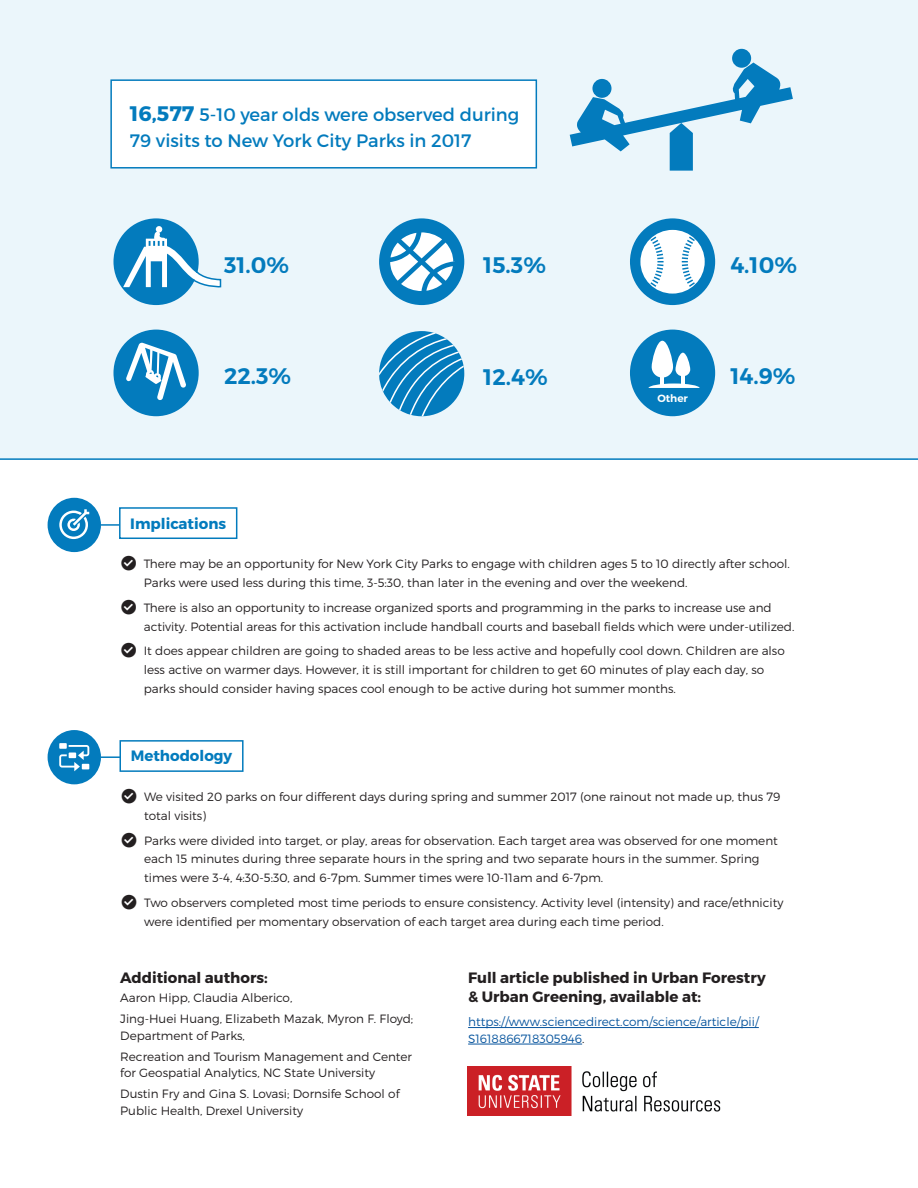
<style>
.page{position:relative;width:918px;height:1188px;background:#fff}
.page>*{position:absolute;margin:0;border:0;box-sizing:border-box;transform-origin:0 0}
.Body{font:600 22.5px "Montserrat";color:#037bbd}
.Body-2{font:18px/25.3px "Montserrat";color:#037bbd}
.Header_2{font:700 15px/19.5px "Montserrat";color:#231f20}
.Header_3{font:700 15px "Montserrat";color:#037bbd}
.Body-3{font:300 12px/18.8px "Montserrat";color:#231f20}
.Body-4{font:300 12px/16.5px "Montserrat";color:#08559e}
.Body-5{font:600 10.5px "Montserrat";color:#fff}
.s1{font-weight:700;font-size:21px}
.s2{font-family:"Checkmark";font-weight:400;font-size:18px}
.s3{color:#231f20}
</style>
<div class="page">
<div style="left:119px;top:507px;width:118px;height:32px;background:#fff;border:2px solid #037bbd"></div>
<div style="left:119px;top:740px;width:125px;height:32px;background:#fff;border:2px solid #037bbd"></div>
<hr style="left:468px;top:1027px;width:291px;height:1px;background:#08559e">
<hr style="left:468px;top:1044px;width:114px;height:1px;background:#08559e">
<img style="left:468px;top:1066px;width:253px;height:50px">
<div style="left:0;top:1px;width:918px;height:458px;background:#ebf6fb"></div>
<hr style="left:0;top:458px;width:918px;height:2px;background:#037bbd">
<div style="left:111px;top:80px;width:425px;height:88px;background:#fff"></div>
<div style="left:110px;top:79px;width:427px;height:90px;border:2px solid #037bbd"></div>
<svg style="left:101px;top:524px;width:19px;height:2px"></svg>
<svg style="left:101px;top:756px;width:19px;height:2px"></svg>
<div style="left:48px;top:498px;width:53px;height:54px;background:#037bbd;border-radius:50%"></div>
<div style="left:48px;top:730px;width:53px;height:54px;background:#037bbd;border-radius:50%"></div>
<div style="left:59px;top:743px;width:8px;height:6px;background:#fff"></div>
<svg style="left:59px;top:745px;width:30px;height:26px"></svg>
<svg style="left:59px;top:509px;width:30px;height:30px"></svg>
<div style="left:113px;top:218px;width:86px;height:87px;background:#037bbd;border-radius:50%"></div>
<div style="left:379px;top:218px;width:85px;height:87px;background:#037bbd;border-radius:50%"></div>
<div style="left:630px;top:218px;width:85px;height:87px;background:#037bbd;border-radius:50%"></div>
<div style="left:113px;top:330px;width:86px;height:86px;background:#037bbd;border-radius:50%"></div>
<div style="left:630px;top:330px;width:85px;height:86px;background:#037bbd;border-radius:50%"></div>
<div style="left:732px;top:49px;width:19px;height:19px;background:#037bbd;border-radius:50%"></div>
<svg style="left:570px;top:63px;width:223px;height:108px"></svg>
<svg style="left:390px;top:232px;width:63px;height:59px"></svg>
<svg style="left:640px;top:230px;width:65px;height:64px"></svg>
<svg style="left:123px;top:226px;width:99px;height:62px"></svg>
<svg style="left:652px;top:341px;width:21px;height:37px"></svg>
<hr style="left:660px;top:374px;width:4px;height:12px;background:#fff">
<div style="left:676px;top:353px;width:14px;height:23px;background:#fff;border-radius:7px"></div>
<hr style="left:681px;top:374px;width:4px;height:12px;background:#fff">
<svg style="left:648px;top:384px;width:52px;height:4px"></svg>
<svg style="left:379px;top:331px;width:85px;height:85px"></svg>
<svg style="left:126px;top:342px;width:60px;height:58px"></svg>
<p class="Body-2" style="left:130px;top:102px;width:391px"><span class="s1">16,577</span> 5-10 year olds were observed during<br>79 visits to New York City Parks in 2017</p>
<p class="Body" style="left:224px;top:251px;width:67px">31.0%</p>
<p class="Body" style="left:483px;top:251px;width:64px">15.3%</p>
<p class="Body" style="left:730px;top:251px;width:68px">4.10%</p>
<p class="Body" style="left:224px;top:362px;width:69px">22.3%</p>
<p class="Body" style="left:483px;top:363px;width:66px">12.4%</p>
<p class="Body" style="left:730px;top:362px;width:67px">14.9%</p>
<p class="Body-5" style="left:657px;top:391px;width:32px">Other</p>
<p class="Header_3" style="left:130px;top:514px;width:97px">Implications</p>
<p class="Body-3" style="left:144px;top:554px;width:648px;text-indent:-24px"><span class="s2">-</span> There may be an opportunity for New York City Parks to engage with children ages 5 to 10 directly after school.<br>Parks were used less during this time, 3-5:30, than later in the evening and over the weekend.</p>
<p class="Body-3" style="left:144px;top:598px;width:652px;text-indent:-24px"><span class="s2">-</span> There is also an opportunity to increase organized sports and programming in the parks to increase use and activity. Potential areas for this activation include handball courts and baseball fields which were under-utilized.</p>
<p class="Body-3" style="left:144px;top:641px;width:643px;text-indent:-24px"><span class="s2">-</span> It does appear children are going to shaded areas to be less active and hopefully cool down. Children are also less active on warmer days. However, it is still important for children to get 60 minutes of play each day, so parks should consider having spaces cool enough to be active during hot summer months.</p>
<p class="Header_3" style="left:131px;top:747px;width:103px">Methodology</p>
<p class="Body-3" style="left:144px;top:787px;width:638px;text-indent:-24px"><span class="s2">-</span> We visited 20 parks on four different days during spring and summer 2017 (one rainout not made up, thus 79 total visits)</p>
<p class="Body-3" style="left:144px;top:831px;width:635px;text-indent:-24px"><span class="s2">-</span> Parks were divided into target, or play, areas for observation. Each target area was observed for one moment each 15 minutes during three separate hours in the spring and two separate hours in the summer. Spring times were 3-4, 4:30-5:30, and 6-7pm. Summer times were 10-11am and 6-7pm.</p>
<p class="Body-3" style="left:144px;top:893px;width:641px;text-indent:-24px"><span class="s2">-</span> Two observers completed most time periods to ensure consistency. Activity level (intensity) and race/ethnicity were identified per momentary observation of each target area during each time period.</p>
<p class="Header_2" style="left:120px;top:968px;width:149px">Additional authors:</p>
<p class="Body-3" style="left:120px;top:989px;width:174px">Aaron Hipp, Claudia Alberico,</p>
<p class="Body-3" style="left:120px;top:1011px;width:295px;line-height:16.5px">Jing-Huei Huang, Elizabeth Mazak, Myron F. Floyd;<br>Department of Parks,</p>
<p class="Body-3" style="left:120px;top:1048px;width:293px;line-height:16.5px">Recreation and Tourism Management and Center for Geospatial Analytics, NC State University</p>
<p class="Body-3" style="left:120px;top:1086px;width:281px;line-height:16.5px">Dustin Fry and Gina S. Lovasi; Dornsife School of<br>Public Health, Drexel University</p>
<p class="Header_2" style="left:468px;top:968px;width:299px">Full article published in Urban Forestry &amp; Urban Greening, available at:</p>
<p class="Body-4" style="left:468px;top:1014px;width:292px">https://www.sciencedirect.com/science/article/pii/<br>S1618866718305946<span class="s3">.</span></p>
</div>
